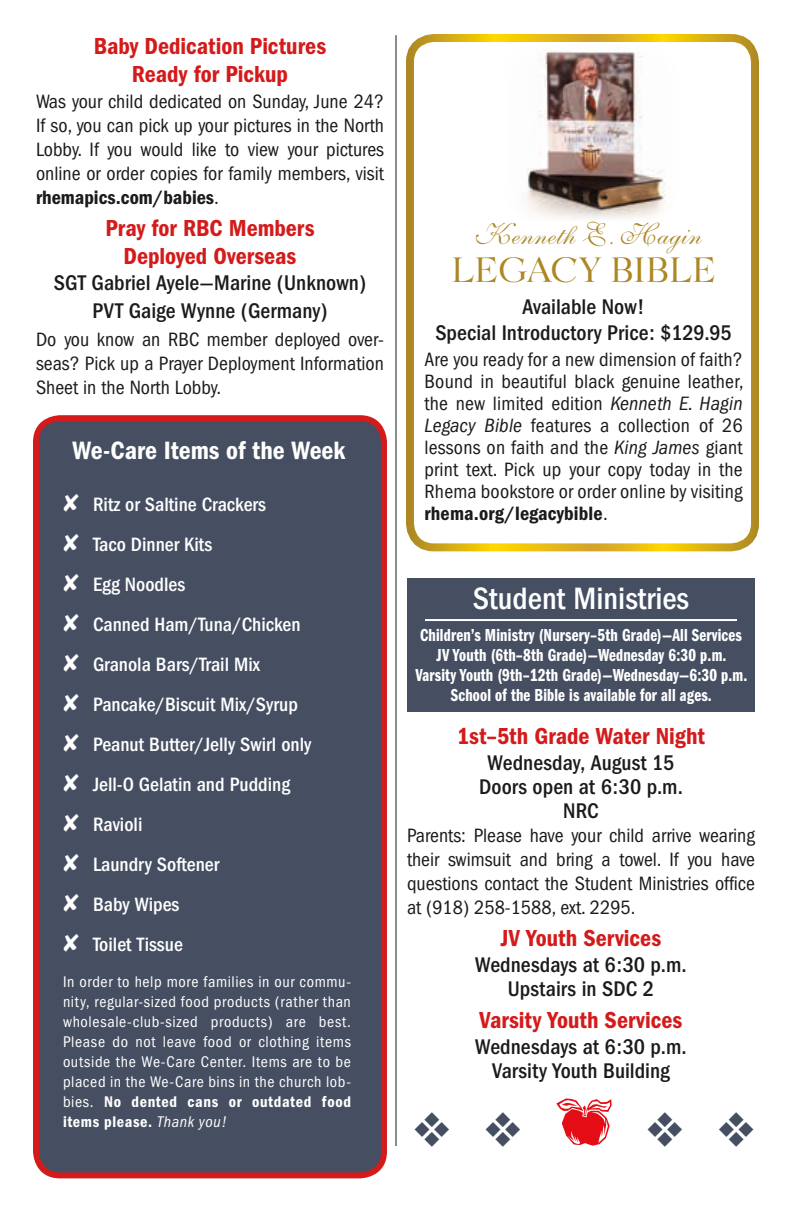
<style>
.page{position:relative;width:792px;height:1224px;background:#fff}
.page>*{position:absolute;margin:0;border:0;box-sizing:border-box;transform-origin:0 0}
.t1{font:60px "Mini Pics Lil Edibles";color:#e50d15}
.t2{font:34px "Be Lucian";letter-spacing:.005em;color:#ac8723}
.t3{font:500 condensed 32px "Franklin Gothic";color:#fff}
.t4{font:30px "Shelley Volante Script";letter-spacing:.015em;color:#ac8723}
.t5{font:600 condensed 26px "Franklin Gothic";color:#fff}
.t6{font:600 condensed 24px/28px "Franklin Gothic";color:#d41b1b;text-align:center}
.t7{font:500 condensed 22px/24px "Franklin Gothic";color:#1c1b1a;text-align:center}
.t8{font:condensed 20px/24px "Franklin Gothic";color:#1c1b1a;text-align:justify}
.t9{font:500 condensed 20px/40px "Franklin Gothic";color:#fff}
.t10{font:18px/20px "Franklin Gothic Demi Cmpr";letter-spacing:.01em;color:#fff;text-align:center}
.t11{font:condensed 16px/20px "Franklin Gothic";letter-spacing:.04em;color:#fff;text-align:justify}
.s1{font-weight:600}
.s2{font-style:italic}
.s3{color:#464f62}
</style>
<div class="page">
<div style="left:407px;top:578px;width:348px;height:134px;background:#464f62"></div>
<hr style="left:425px;top:619px;width:312px;height:2px;background:#fff">
<hr style="left:396px;top:35px;width:1px;height:1111px;background:#1c1b1a">
<div style="left:36px;top:418px;width:348px;height:757px;background:#464f62;border-radius:24px"></div>
<div style="left:33px;top:415px;width:354px;height:763px;border:6px solid #d41b1b;border-radius:24px"></div>
<div style="left:406px;top:34px;width:353px;height:517px;border:8px solid #fff;border-radius:24px"></div>
<img style="left:526px;top:51px;width:140px;height:168px">
<p class="t6" style="left:94px;top:32px;width:234px">Baby Dedication Pictures<br>Ready for Pickup</p>
<p class="t8" style="left:36px;top:90px;width:350px">Was your child dedicated on Sunday, June 24?<br>If so, you can pick up your pictures in the North Lobby. If you would like to view your pictures online or order copies for family members, visit <span class="s1">rhemapics.com/babies</span>.</p>
<p class="t6" style="left:105px;top:214px;width:210px">Pray for RBC Members<br>Deployed Overseas</p>
<p class="t7" style="left:54px;top:269px;width:314px;line-height:28px">SGT Gabriel Ayele—Marine (Unknown)<br>PVT Gaige Wynne (Germany)</p>
<p class="t8" style="left:36px;top:328px;width:349px">Do you know an RBC member deployed over&shy;seas? Pick up a Prayer Deployment Information Sheet in the North Lobby.</p>
<h3 class="t5" style="left:72px;top:435px;width:275px">We-Care Items of the Week</h3>
<p class="t9" style="left:63px;top:484px;width:250px">✘ Ritz or Saltine Crackers<br>✘ Taco Dinner Kits<br>✘ Egg Noodles<br>✘ Canned Ham/Tuna/Chicken ✘ Granola Bars/Trail Mix<br>✘ Pancake/Biscuit Mix/Syrup ✘ Peanut Butter/Jelly Swirl only ✘ Jell-O Gelatin and Pudding ✘ Ravioli<br>✘ Laundry Softener<br>✘ Baby Wipes<br>✘ Toilet Tissue</p>
<p class="t11" style="left:63px;top:972px;width:290px">In order to help more families in our commu&shy;nity, regular-sized food products (rather than wholesale-club-sized products) are best.<br>Please do not leave food or clothing items outside the We-Care Center. Items are to be placed in the We-Care bins in the church lob&shy;bies. <span class="s1">No dented cans or outdated food items please.</span> <span class="s2">Thank you!</span></p>
<h3 class="t4" style="left:470px;top:217px;width:229px">Kenneth E. Hagin</h3>
<h2 class="t2" style="left:451px;top:250px;width:266px">LEGACY BIBLE</h2>
<p class="t7" style="left:435px;top:294px;width:298px;line-height:26px">Available Now!<br>Special Introductory Price: $129.95</p>
<p class="t8" style="left:425px;top:349px;width:321px;line-height:22px">Are you ready for a new dimension of faith?<br>Bound in beautiful black genuine leather, the new limited edition <span class="s2">Kenneth E. Hagin Legacy Bible</span> features a collection of 26 lessons on faith and the <span class="s2">King James</span> giant print text. Pick up your copy today in the Rhema bookstore or order online by visiting <span class="s1">rhema.org/legacybible</span>.</p>
<h3 class="t3" style="left:473px;top:580px;width:218px">Student Ministries</h3>
<p class="t10" style="left:415px;top:625px;width:334px">Children’s Ministry (Nursery–5th Grade)—All Services JV Youth (6th–8th Grade)—Wednesday 6:30 p.m.<br>Varsity Youth (9th–12th Grade)—Wednesday—6:30 p.m.<br>School of the Bible is available for all ages.</p>
<p class="t6" style="left:457px;top:722px;width:249px">1st–5th Grade Water Night</p>
<p class="t7" style="left:479px;top:750px;width:205px">Wednesday, August 15<br>Doors open at 6:30 p.m.<br>NRC</p>
<p class="t8" style="left:407px;top:823px;width:350px">Parents: Please have your child arrive wearing their swimsuit and bring a towel. If you have questions contact the Student Ministries office at (918) 258-1588, ext. 2295.</p>
<p class="t6" style="left:501px;top:924px;width:162px">JV Youth Services</p>
<p class="t7" style="left:475px;top:952px;width:213px">Wednesdays at 6:30 p.m.<br>Upstairs in SDC 2</p>
<p class="t6" style="left:480px;top:1006px;width:204px">Varsity Youth Services</p>
<p class="t7" style="left:475px;top:1034px;width:213px">Wednesdays at 6:30 p.m.<br>Varsity Youth Building</p>
<h1 class="t1" style="left:413px;top:1093px;width:343px"><span class="s3">❖❖</span>A<span class="s3">❖❖</span></h1>
</div>
